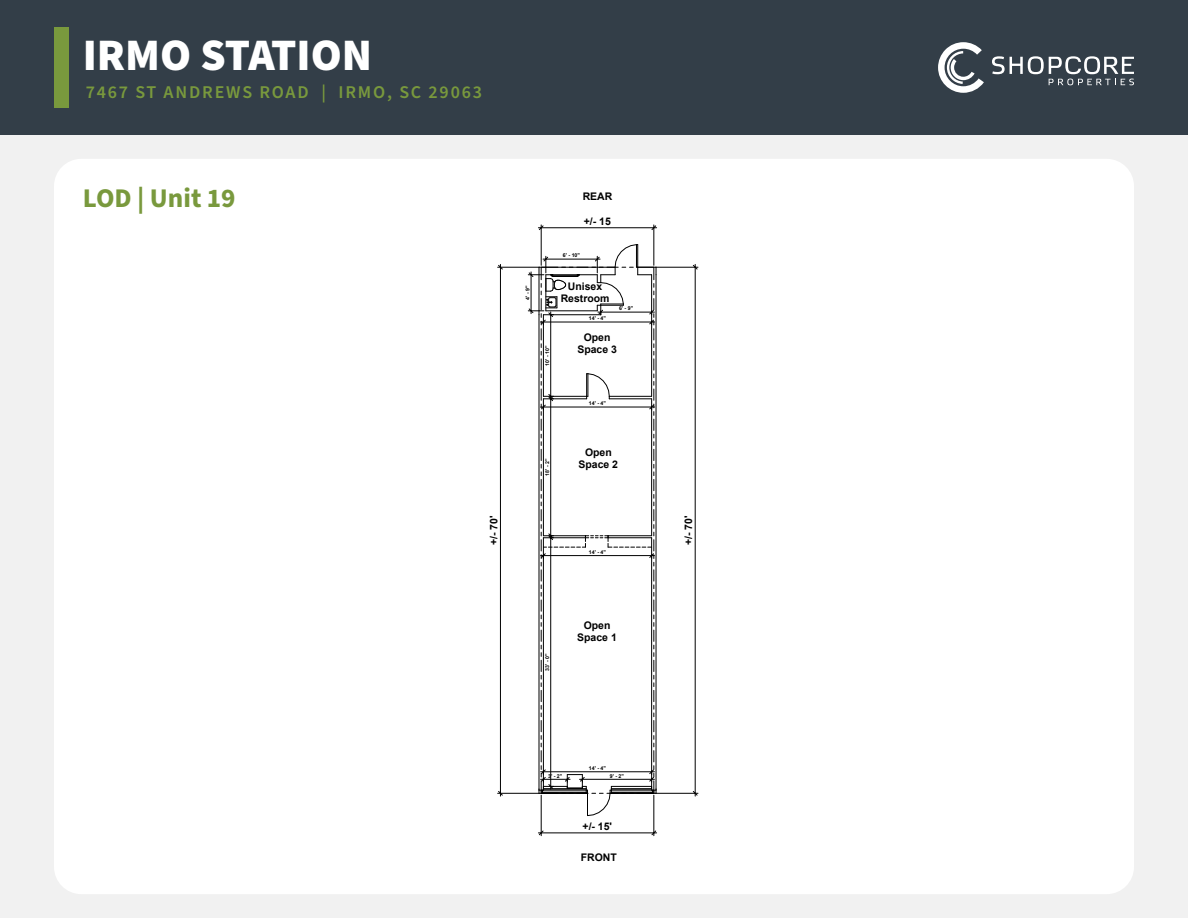
<style>
.page{position:relative;width:1188px;height:918px;background:#fff}
.page>*{position:absolute;margin:0;border:0;box-sizing:border-box;transform-origin:0 0}
.t1{font:900 45px "Source Sans Pro";color:#fff}
.t2{font:700 27px "Source Sans Pro";color:#79993d}
.t3{font:600 18px "Source Sans Pro";letter-spacing:.1em;color:#79993d}
.t4{font:700 10.5px/12px "Arial";color:#000;text-align:center}
.t5{font:700 5.25px "Arial";color:#000}
</style>
<div class="page">
<div style="left:0;top:135px;width:1188px;height:783px;background:#f1f1f1"></div>
<div style="left:0;top:0;width:1188px;height:135px;background:#333e48"></div>
<div style="left:54px;top:27px;width:15px;height:81px;background:#79993d"></div>
<div style="left:54px;top:159px;width:1080px;height:735px;background:#fff;border-radius:27px"></div>
<svg style="left:938px;top:42px;width:46px;height:51px"></svg>
<svg style="left:992px;top:56px;width:142px;height:29px"></svg>
<hr style="left:538px;top:227px;width:119px;height:1px;background:#000">
<svg style="left:651px;top:225px;width:5px;height:5px"></svg>
<hr style="left:654px;top:228px;width:1px;height:37px;background:#000">
<svg style="left:539px;top:225px;width:5px;height:5px"></svg>
<hr style="left:541px;top:228px;width:1px;height:37px;background:#000">
<hr style="left:695px;top:264px;width:1px;height:532px;background:#000">
<svg style="left:693px;top:791px;width:5px;height:5px"></svg>
<hr style="left:656px;top:793px;width:39px;height:1px;background:#000">
<svg style="left:693px;top:265px;width:5px;height:5px"></svg>
<hr style="left:656px;top:267px;width:39px;height:1px;background:#000">
<hr style="left:500px;top:264px;width:1px;height:532px;background:#000">
<svg style="left:498px;top:791px;width:5px;height:5px"></svg>
<hr style="left:500px;top:793px;width:39px;height:1px;background:#000">
<svg style="left:498px;top:265px;width:5px;height:5px"></svg>
<hr style="left:500px;top:267px;width:39px;height:1px;background:#000">
<hr style="left:538px;top:833px;width:119px;height:1px;background:#000">
<svg style="left:651px;top:830px;width:5px;height:6px"></svg>
<hr style="left:654px;top:795px;width:1px;height:38px;background:#000">
<svg style="left:539px;top:830px;width:5px;height:6px"></svg>
<hr style="left:541px;top:795px;width:1px;height:38px;background:#000">
<svg style="left:528px;top:244px;width:129px;height:572px"></svg>
<h1 class="t1" style="left:83px;top:28px;width:291px">IRMO STATION</h1>
<h3 class="t3" style="left:86px;top:84px;width:398px">7467 ST ANDREWS ROAD | IRMO, SC 29063</h3>
<h2 class="t2" style="left:83px;top:186px;width:154px">LOD | Unit 19</h2>
<p class="t4" style="left:583px;top:190px;width:31px">REAR</p>
<p class="t4" style="left:584px;top:215px;width:29px">+/- 15</p>
<p class="t5" style="left:524px;top:300px;width:16px;rotate:-90deg">4' - 9"</p>
<p class="t5" style="left:543px;top:366px;width:22px;rotate:-90deg">10' - 10"</p>
<p class="t5" style="left:563px;top:252px;width:19px">6' - 10"</p>
<p class="t4" style="left:561px;top:280px;width:50px">Unisex<br>Restroom</p>
<p class="t5" style="left:589px;top:315px;width:19px">14' - 4"</p>
<p class="t5" style="left:619px;top:305px;width:16px">6' - 9"</p>
<p class="t4" style="left:577px;top:332px;width:41px">Open<br>Space 3</p>
<p class="t5" style="left:589px;top:400px;width:19px">14' - 4"</p>
<p class="t5" style="left:543px;top:476px;width:19px;rotate:-90deg">18' - 2"</p>
<p class="t4" style="left:579px;top:447px;width:41px">Open<br>Space 2</p>
<p class="t4" style="left:488px;top:545px;width:31px;rotate:-90deg">+/- 70'</p>
<p class="t4" style="left:683px;top:545px;width:31px;rotate:-90deg">+/- 70'</p>
<p class="t5" style="left:589px;top:548px;width:19px">14' - 4"</p>
<p class="t5" style="left:543px;top:671px;width:19px;rotate:-90deg">33' - 0"</p>
<p class="t4" style="left:577px;top:619px;width:41px">Open<br>Space 1</p>
<p class="t5" style="left:589px;top:765px;width:19px">14' - 4"</p>
<p class="t5" style="left:548px;top:772px;width:16px">3' - 2"</p>
<p class="t5" style="left:610px;top:772px;width:16px">9' - 2"</p>
<p class="t4" style="left:583px;top:820px;width:31px">+/- 15'</p>
<p class="t4" style="left:581px;top:851px;width:38px">FRONT</p>
</div>
